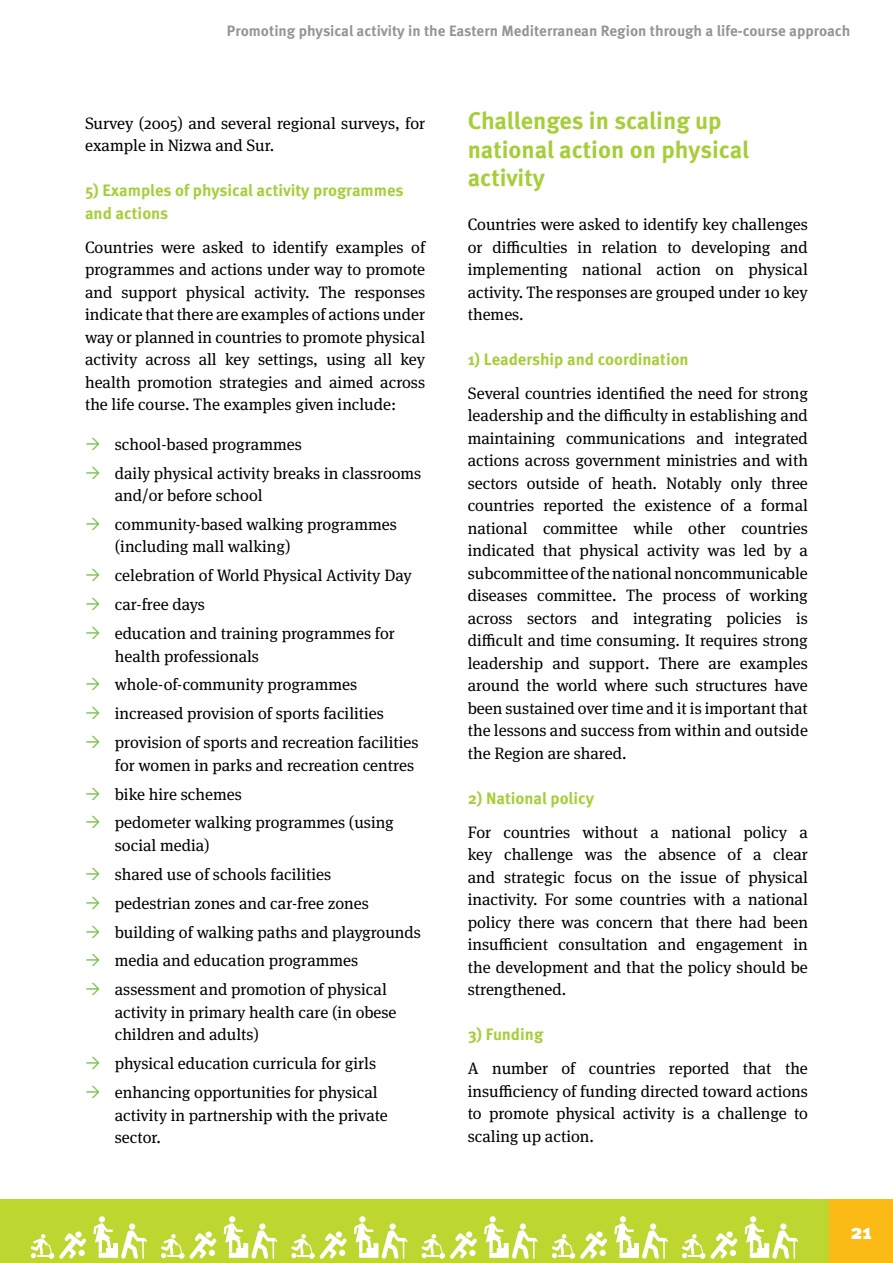
<style>
.page{position:relative;width:893px;height:1263px;background:#fff}
.page>*{position:absolute;margin:0;border:0;box-sizing:border-box;transform-origin:0 0}
.t1{font:700 24px/28.8px "Meta Pro";color:#a6ce39}
.t2{font:900 21px "Meta OT";color:#fff}
.t3{font:16.5px/22.5px "Meta Serif Pro";color:#000}
.t4{font:700 16.5px/22.5px "Meta Pro";color:#a6ce39}
.t5{font:700 15px "Meta Pro";color:#939598}
</style>
<div class="page">
<div style="left:0;top:1199px;width:893px;height:64px;background:#bfd630"></div>
<svg style="left:31px;top:1232px;width:56px;height:27px"></svg>
<svg style="left:93px;top:1216px;width:54px;height:43px"></svg>
<svg style="left:291px;top:1232px;width:56px;height:27px"></svg>
<div style="left:359px;top:1216px;width:7px;height:6px;background:#fff;border-radius:50%"></div>
<svg style="left:354px;top:1222px;width:54px;height:37px"></svg>
<svg style="left:552px;top:1232px;width:55px;height:27px"></svg>
<svg style="left:614px;top:1216px;width:54px;height:43px"></svg>
<svg style="left:161px;top:1232px;width:56px;height:27px"></svg>
<svg style="left:224px;top:1216px;width:53px;height:43px"></svg>
<svg style="left:421px;top:1232px;width:56px;height:27px"></svg>
<svg style="left:484px;top:1216px;width:54px;height:43px"></svg>
<svg style="left:682px;top:1232px;width:56px;height:27px"></svg>
<svg style="left:745px;top:1216px;width:53px;height:43px"></svg>
<div style="left:829px;top:1199px;width:64px;height:64px;background:#fbba16"></div>
<p class="t5" style="left:227px;top:19px;width:625px">Promoting physical activity in the Eastern Mediterranean Region through a life-course approach</p>
<p class="t3" style="left:85px;top:111px;width:342px">Survey (2005) and several regional surveys, for example in Nizwa and Sur.</p>
<p class="t4" style="left:85px;top:178px;width:320px">5) Examples of physical activity programmes and actions</p>
<p class="t3" style="left:85px;top:235px;width:342px;text-align:justify">Countries were asked to identify examples of programmes and actions under way to promote and support physical activity. The responses indicate that there are examples of actions under way or planned in countries to promote physical activity across all key settings, using all key health promotion strategies and aimed across the life course. The examples given include:</p>
<p class="t3" style="left:115px;top:429px;width:308px;line-height:28.8px">school-based programmes<br>daily physical activity breaks in classrooms</p>
<p class="t3" style="left:115px;top:480px;width:284px;line-height:28.8px">and/or before school<br>community-based walking programmes</p>
<p class="t3" style="left:115px;top:531px;width:298px;line-height:28.8px">(including mall walking)<br>celebration of World Physical Activity Day car-free days<br>education and training programmes for</p>
<p class="t3" style="left:115px;top:641px;width:305px;line-height:28.8px">health professionals<br>whole-of-community programmes increased provision of sports facilities provision of sports and recreation facilities</p>
<p class="t3" style="left:115px;top:750px;width:301px;line-height:28.8px">for women in parks and recreation centres bike hire schemes<br>pedometer walking programmes (using</p>
<p class="t3" style="left:115px;top:830px;width:308px;line-height:28.8px">social media)<br>shared use of schools facilities<br>pedestrian zones and car-free zones building of walking paths and playgrounds media and education programmes assessment and promotion of physical</p>
<p class="t3" style="left:115px;top:1000px;width:283px">activity in primary health care (in obese children and adults)</p>
<p class="t3" style="left:115px;top:1048px;width:264px;line-height:28.8px">physical education curricula for girls enhancing opportunities for physical</p>
<p class="t3" style="left:115px;top:1103px;width:275px">activity in partnership with the private sector.</p>
<h1 class="t1" style="left:468px;top:105px;width:283px">Challenges in scaling up national action on physical activity</h1>
<p class="t3" style="left:468px;top:212px;width:342px;text-align:justify">Countries were asked to identify key challenges or difficulties in relation to developing and implementing national action on physical activity. The responses are grouped under 10 key themes.</p>
<p class="t4" style="left:468px;top:347px;width:223px">1) Leadership and coordination</p>
<p class="t3" style="left:468px;top:381px;width:342px;text-align:justify">Several countries identified the need for strong leadership and the difficulty in establishing and maintaining communications and integrated actions across government ministries and with sectors outside of heath. Notably only three countries reported the existence of a formal national committee while other countries indicated that physical activity was led by a subcommittee of the national noncommunicable diseases committee. The process of working across sectors and integrating policies is difficult and time consuming. It requires strong leadership and support. There are examples around the world where such structures have been sustained over time and it is important that the lessons and success from within and outside the Region are shared.</p>
<p class="t4" style="left:468px;top:786px;width:128px">2) National policy</p>
<p class="t3" style="left:468px;top:820px;width:342px;text-align:justify">For countries without a national policy a key challenge was the absence of a clear and strategic focus on the issue of physical inactivity. For some countries with a national policy there was concern that there had been insufficient consultation and engagement in the development and that the policy should be strengthened.</p>
<p class="t4" style="left:468px;top:1022px;width:77px">3) Funding</p>
<p class="t3" style="left:468px;top:1056px;width:342px;text-align:justify">A number of countries reported that the insufficiency of funding directed toward actions to promote physical activity is a challenge to scaling up action.</p>
<p class="t2" style="left:850px;top:1219px;width:23px">21</p>
</div>
